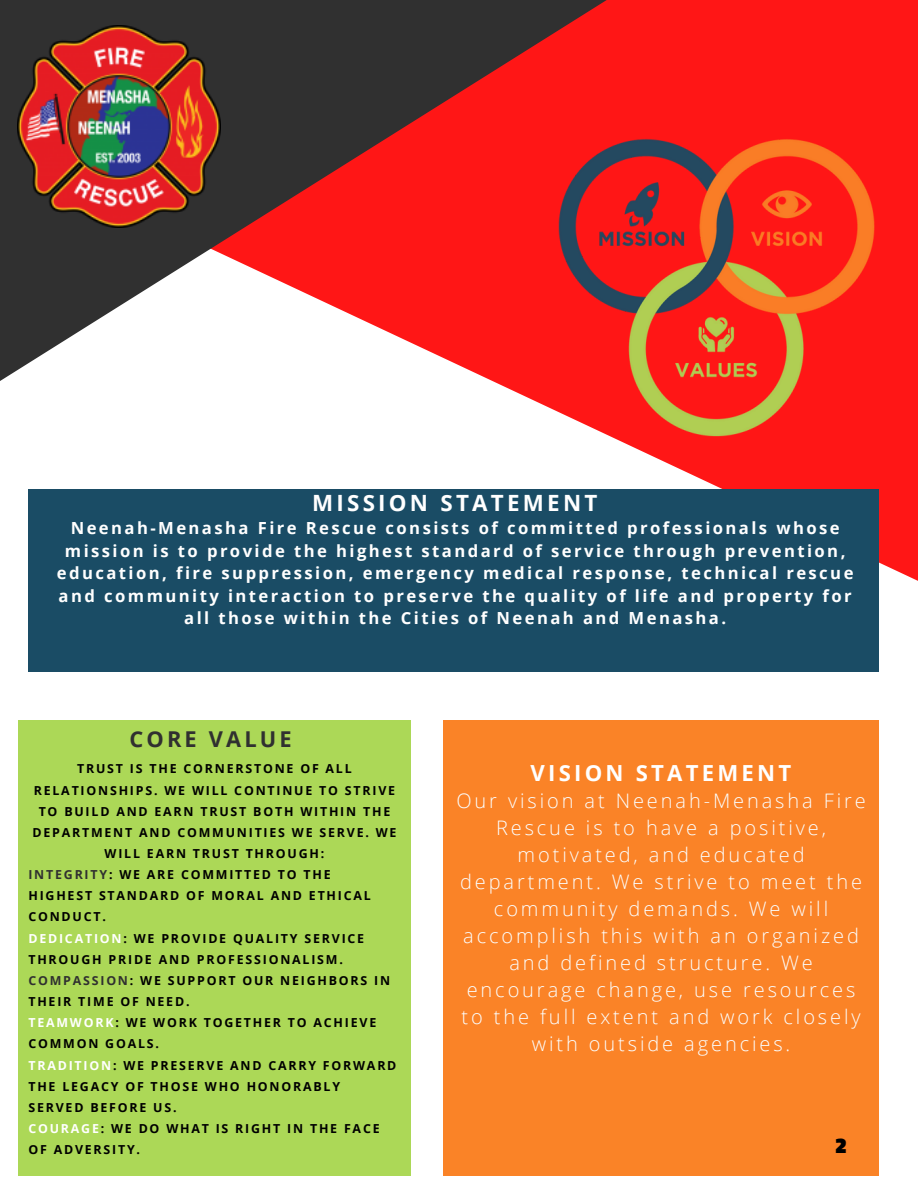
<style>
.page{position:relative;width:918px;height:1188px;background:#fff}
.page>*{position:absolute;margin:0;border:0;box-sizing:border-box;transform-origin:0 0}
.t1{font:700 22.35px "Open Sans";letter-spacing:.145em;color:#fff}
.t2{font:700 22.2px "Open Sans";letter-spacing:.145em;color:#fff}
.t3{font:700 21.9px "Open Sans";letter-spacing:.145em;color:#303030}
.t4{font:900 21.45px "Titillium Web";color:#000}
.t5{font:300 19.95px/27px "Open Sans";letter-spacing:.145em;color:#fafeff;text-align:center}
.t6{font:700 16.65px/22.5px "Open Sans";letter-spacing:.145em;color:#fff;text-align:center}
.t7{font:700 12.45px/21.1px "Open Sans";letter-spacing:.145em;color:#000}
.s1{color:#acd857}
.s2{color:#303030}
.s3{color:#fff}
</style>
<div class="page">
<div style="left:639px;top:0;width:279px;height:581px;background:#ff1616"></div>
<svg style="left:0;top:0;width:717px;height:411px"></svg>
<img style="left:555px;top:126px;width:324px;height:324px">
<img style="left:18px;top:25px;width:202px;height:203px">
<div style="left:443px;top:720px;width:436px;height:455px;background:#fa8327"></div>
<div style="left:18px;top:720px;width:393px;height:455px;background:#acd857"></div>
<div style="left:28px;top:489px;width:851px;height:182px;background:#1a4c65"></div>
<p class="t1" style="left:312px;top:487px;width:287px">MISSION STATEMENT</p>
<p class="t6" style="left:57px;top:517px;width:798px">Neenah-Menasha Fire Rescue consists of committed professionals whose mission is to provide the highest standard of service through prevention, education, fire suppression, emergency medical response, technical rescue and community interaction to preserve the quality of life and property for all those within the Cities of Neenah and Menasha.</p>
<h2 class="t3" style="left:129px;top:724px;width:179px">CORE VALUE<span class="s1">S</span></h2>
<p class="t7" style="left:32px;top:758px;width:366px;text-align:center">TRUST IS THE CORNERSTONE OF ALL RELATIONSHIPS. WE WILL CONTINUE TO STRIVE TO BUILD AND EARN TRUST BOTH WITHIN THE DEPARTMENT AND COMMUNITIES WE SERVE. WE WILL EARN TRUST THROUGH:</p>
<p class="t7" style="left:28px;top:864px;width:344px"><span class="s2">INTEGRITY</span>: WE ARE COMMITTED TO THE<br>HIGHEST STANDARD OF MORAL AND ETHICAL<br>CONDUCT.</p>
<p class="t7" style="left:28px;top:927px;width:337px"><span class="s3">DEDICATION</span>: WE PROVIDE QUALITY SERVICE<br>THROUGH PRIDE AND PROFESSIONALISM.</p>
<p class="t7" style="left:28px;top:970px;width:363px"><span class="s2">COMPASSION</span>: WE SUPPORT OUR NEIGHBORS IN<br>THEIR TIME OF NEED.</p>
<p class="t7" style="left:28px;top:1012px;width:349px"><span class="s3">TEAMWORK</span>: WE WORK TOGETHER TO ACHIEVE<br>COMMON GOALS.</p>
<p class="t7" style="left:28px;top:1054px;width:370px"><span class="s3">TRADITION</span>: WE PRESERVE AND CARRY FORWARD<br>THE LEGACY OF THOSE WHO HONORABLY<br>SERVED BEFORE US.</p>
<p class="t7" style="left:28px;top:1118px;width:353px"><span class="s3">COURAGE</span>: WE DO WHAT IS RIGHT IN THE FACE<br>OF ADVERSITY.</p>
<h1 class="t2" style="left:531px;top:757px;width:262px">VISION STATEMENT</h1>
<h1 class="t5" style="left:456px;top:786px;width:411px">Our vision at Neenah-Menasha Fire<br>Rescue is to have a positive, motivated, and educated department. We strive to meet the community demands. We will accomplish this with an organized and defined structure. We encourage change, use resources to the full extent and work closely with outside agencies.</h1>
<p class="t4" style="left:835px;top:1128px;width:13px">2</p>
</div>
